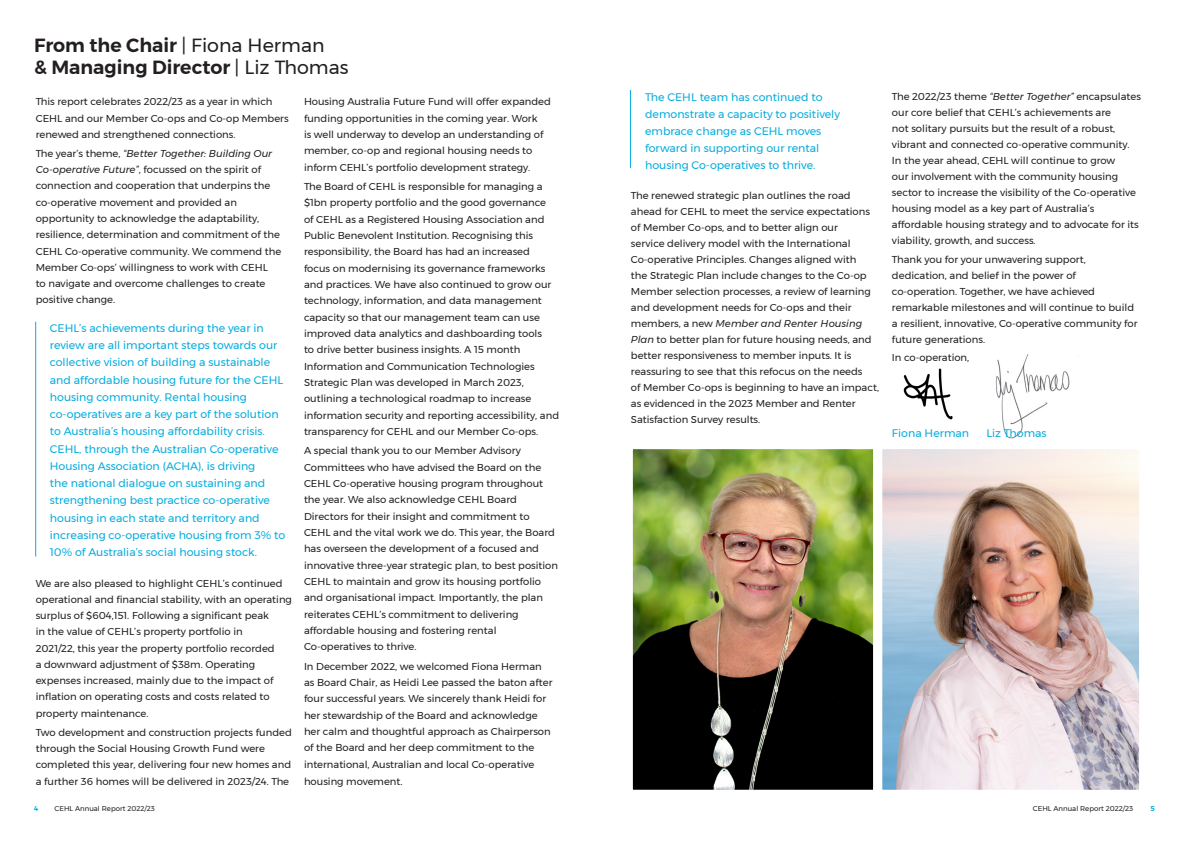
<style>
.page{position:relative;width:1191px;height:842px;background:#fff}
.page>*{position:absolute;margin:0;border:0;box-sizing:border-box;transform-origin:0 0}
.t1{font:600 19px "Montserrat";color:#231f20}
.t2{font:11px/17.3px "Montserrat";color:#07acde}
.t3{font:10px/16.3px "Montserrat";color:#231f20}
.t4{font:7px "Montserrat";color:#231f20}
.t5{font:600 7px "Montserrat";color:#07acde}
.s1{font-weight:400}
.s2{font-style:italic}
</style>
<div class="page">
<img style="left:995px;top:354px;width:75px;height:85px">
<img style="left:883px;top:450px;width:255px;height:339px">
<div style="left:880px;top:447px;width:261px;height:345px;border:2px solid #fff"></div>
<img style="left:634px;top:450px;width:238px;height:339px">
<div style="left:631px;top:447px;width:244px;height:345px;border:2px solid #fff"></div>
<img style="left:903px;top:368px;width:50px;height:52px">
<hr style="left:35px;top:322px;width:1px;height:234px;background:#07acde">
<hr style="left:630px;top:90px;width:1px;height:78px;background:#07acde">
<p class="t1" style="left:34px;top:31px;width:292px">From the Chair <span class="s1">| Fiona Herman</span></p>
<p class="t1" style="left:34px;top:52px;width:316px">&amp; Managing Director <span class="s1">| Liz Thomas</span></p>
<p class="t3" style="left:36px;top:94px;width:254px">This report celebrates 2022/23 as a year in which<br>CEHL and our Member Co-ops and Co-op Members renewed and strengthened connections.</p>
<p class="t3" style="left:36px;top:145px;width:247px">The year’s theme, <span class="s2">“Better Together: Building Our Co-operative Future”</span>, focussed on the spirit of connection and cooperation that underpins the co-operative movement and provided an opportunity to acknowledge the adaptability, resilience, determination and commitment of the CEHL Co-operative community. We commend the Member Co-ops’ willingness to work with CEHL<br>to navigate and overcome challenges to create positive change.</p>
<p class="t2" style="left:50px;top:319px;width:237px">CEHL’s achievements during the year in review are all important steps towards our collective vision of building a sustainable and affordable housing future for the CEHL housing community. Rental housing co-operatives are a key part of the solution to Australia’s housing affordability crisis.<br>CEHL, through the Australian Co-operative Housing Association (ACHA), is driving<br>the national dialogue on sustaining and strengthening best practice co-operative housing in each state and territory and increasing co-operative housing from 3% to 10% of Australia’s social housing stock.</p>
<p class="t3" style="left:36px;top:575px;width:258px">We are also pleased to highlight CEHL’s continued operational and financial stability, with an operating surplus of $604,151. Following a significant peak<br>in the value of CEHL’s property portfolio in<br>2021/22, this year the property portfolio recorded<br>a downward adjustment of $38m. Operating expenses increased, mainly due to the impact of inflation on operating costs and costs related to property maintenance.</p>
<p class="t3" style="left:36px;top:724px;width:258px">Two development and construction projects funded through the Social Housing Growth Fund were completed this year, delivering four new homes and a further 36 homes will be delivered in 2023/24. The</p>
<p class="t3" style="left:304px;top:94px;width:248px">Housing Australia Future Fund will offer expanded funding opportunities in the coming year. Work<br>is well underway to develop an understanding of member, co-op and regional housing needs to inform CEHL’s portfolio development strategy.</p>
<p class="t3" style="left:304px;top:178px;width:257px">The Board of CEHL is responsible for managing a $1bn property portfolio and the good governance<br>of CEHL as a Registered Housing Association and Public Benevolent Institution. Recognising this responsibility, the Board has had an increased<br>focus on modernising its governance frameworks and practices. We have also continued to grow our technology, information, and data management capacity so that our management team can use improved data analytics and dashboarding tools<br>to drive better business insights. A 15 month Information and Communication Technologies Strategic Plan was developed in March 2023, outlining a technological roadmap to increase information security and reporting accessibility, and transparency for CEHL and our Member Co-ops.</p>
<p class="t3" style="left:304px;top:442px;width:256px">A special thank you to our Member Advisory Committees who have advised the Board on the CEHL Co-operative housing program throughout the year. We also acknowledge CEHL Board Directors for their insight and commitment to CEHL and the vital work we do. This year, the Board has overseen the development of a focused and innovative three-year strategic plan, to best position CEHL to maintain and grow its housing portfolio and organisational impact. Importantly, the plan reiterates CEHL’s commitment to delivering affordable housing and fostering rental Co-operatives to thrive.</p>
<p class="t3" style="left:304px;top:658px;width:250px">In December 2022, we welcomed Fiona Herman as Board Chair, as Heidi Lee passed the baton after four successful years. We sincerely thank Heidi for her stewardship of the Board and acknowledge her calm and thoughtful approach as Chairperson of the Board and her deep commitment to the international, Australian and local Co-operative housing movement.</p>
<p class="t2" style="left:645px;top:88px;width:196px;line-height:17px">The CEHL team has continued to demonstrate a capacity to positively embrace change as CEHL moves forward in supporting our rental housing Co-operatives to thrive.</p>
<p class="t3" style="left:631px;top:187px;width:250px;line-height:16px">The renewed strategic plan outlines the road ahead for CEHL to meet the service expectations of Member Co-ops, and to better align our<br>service delivery model with the International Co-operative Principles. Changes aligned with<br>the Strategic Plan include changes to the Co-op Member selection processes, a review of learning and development needs for Co-ops and their members, a new <span class="s2">Member and Renter Housing Plan</span> to better plan for future housing needs, and better responsiveness to member inputs. It is reassuring to see that this refocus on the needs<br>of Member Co-ops is beginning to have an impact, as evidenced in the 2023 Member and Renter Satisfaction Survey results.</p>
<p class="t3" style="left:892px;top:88px;width:250px;line-height:16px">The 2022/23 theme <span class="s2">“Better Together”</span> encapsulates our core belief that CEHL’s achievements are<br>not solitary pursuits but the result of a robust, vibrant and connected co-operative community.<br>In the year ahead, CEHL will continue to grow<br>our involvement with the community housing sector to increase the visibility of the Co-operative housing model as a key part of Australia’s affordable housing strategy and to advocate for its viability, growth, and success.</p>
<p class="t3" style="left:892px;top:251px;width:247px;line-height:16px">Thank you for your unwavering support, dedication, and belief in the power of co-operation. Together, we have achieved remarkable milestones and will continue to build a resilient, innovative, Co-operative community for future generations.</p>
<p class="t3" style="left:892px;top:350px;width:79px">In co-operation,</p>
<p class="t2" style="left:892px;top:424px;width:79px">Fiona Herman</p>
<p class="t2" style="left:986px;top:424px;width:62px">Liz Thomas</p>
<p class="t5" style="left:34px;top:803px;width:6px">4</p>
<p class="t4" style="left:55px;top:803px;width:102px">CEHL Annual Report 2022/23</p>
<p class="t4" style="left:1033px;top:803px;width:102px">CEHL Annual Report 2022/23</p>
<p class="t5" style="left:1150px;top:803px;width:6px">5</p>
</div>
